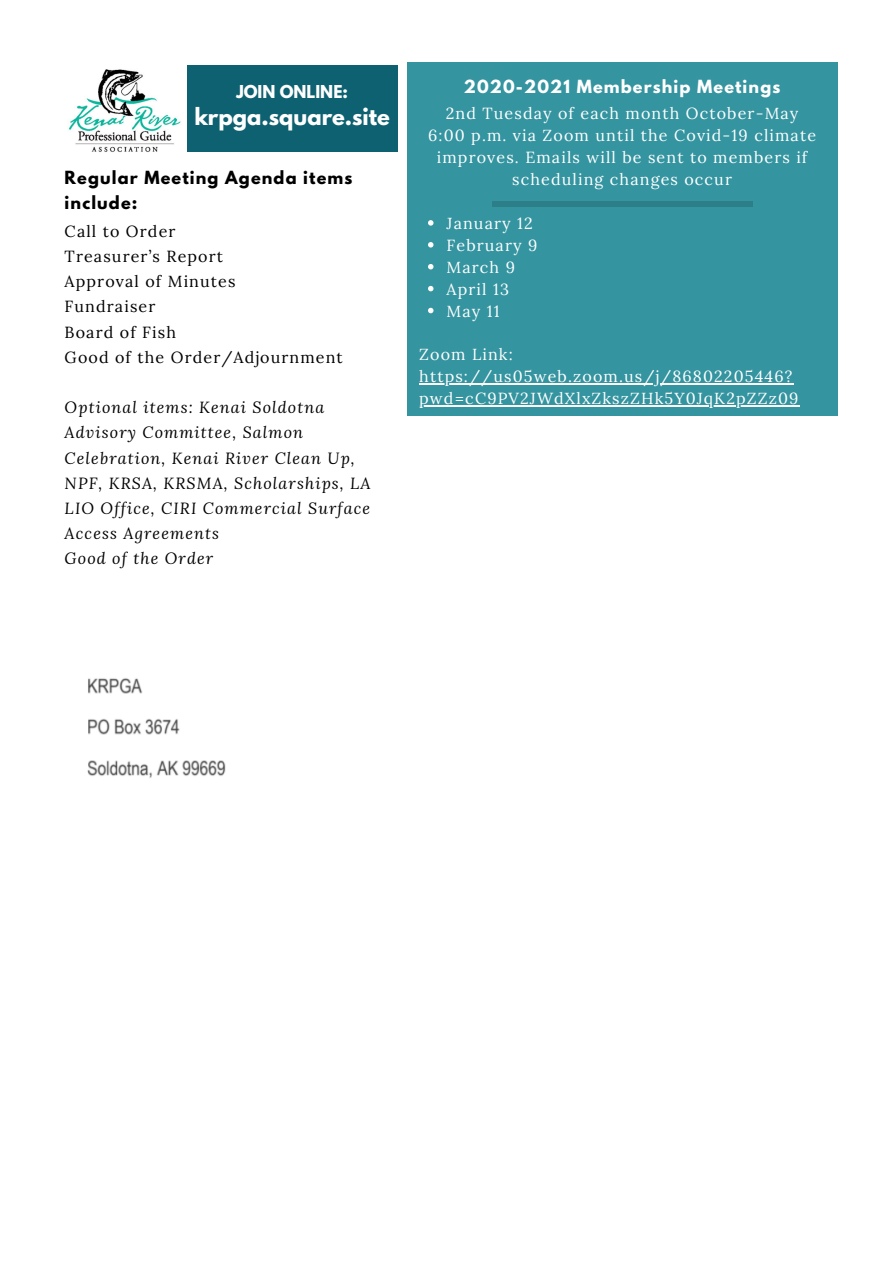
<style>
.page{position:relative;width:894px;height:1264px;background:#fff}
.page>*{position:absolute;margin:0;border:0;box-sizing:border-box;transform-origin:0 0}
.t1{font:700 21px "League Spartan";color:#fff}
.t2{font:16.05px/21.9px "Lora";letter-spacing:.07em;color:#fff}
.t3{font:italic 16.05px/25.2px "Lora";letter-spacing:.07em;color:#000}
.t4{font:16.05px/25.2px "Lora";letter-spacing:.07em;color:#000}
.t5{font:700 16.05px/25.2px "League Spartan";letter-spacing:.07em;color:#000}
.t6{font:700 16.05px "League Spartan";letter-spacing:.07em;color:#fff}
.t7{font:700 15.75px "League Spartan";color:#fff}
</style>
<div class="page">
<div style="left:407px;top:63px;width:430px;height:352px;background:#3494a0"></div>
<svg style="left:428px;top:220px;width:5px;height:6px"></svg>
<svg style="left:428px;top:242px;width:5px;height:5px"></svg>
<svg style="left:428px;top:264px;width:5px;height:5px"></svg>
<svg style="left:428px;top:286px;width:5px;height:5px"></svg>
<svg style="left:428px;top:308px;width:5px;height:5px"></svg>
<hr style="left:419px;top:383px;width:374px;height:1px;background:#fff">
<hr style="left:419px;top:405px;width:380px;height:1px;background:#fff">
<div style="left:491px;top:201px;width:261px;height:5px;background:#2c7e88"></div>
<img style="left:87px;top:678px;width:139px;height:100px">
<img style="left:68px;top:69px;width:113px;height:83px">
<div style="left:187px;top:65px;width:210px;height:87px;background:#0e6171"></div>
<p class="t7" style="left:236px;top:84px;width:113px">JOIN ONLINE:</p>
<h1 class="t1" style="left:194px;top:106px;width:197px">krpga.square.site</h1>
<p class="t5" style="left:65px;top:167px;width:289px">Regular Meeting Agenda items include:</p>
<p class="t4" style="left:65px;top:218px;width:279px">Call to Order<br>Treasurer’s Report<br>Approval of Minutes<br>Fundraiser<br>Board of Fish<br>Good of the Order/Adjournment</p>
<p class="t3" style="left:65px;top:394px;width:307px">Optional items: Kenai Soldotna<br>Advisory Committee, Salmon<br>Celebration, Kenai River Clean Up,<br>NPF, KRSA, KRSMA, Scholarships, LA<br>LIO Office, CIRI Commercial Surface<br>Access Agreements<br>Good of the Order</p>
<p class="t6" style="left:464px;top:79px;width:318px">2020-2021 Membership Meetings</p>
<p class="t2" style="left:428px;top:102px;width:389px;text-align:center">2nd Tuesday of each month October-May 6:00 p.m. via Zoom until the Covid-19 climate improves. Emails will be sent to members if scheduling changes occur</p>
<p class="t2" style="left:446px;top:212px;width:92px">January 12<br>February 9<br>March 9<br>April 13<br>May 11</p>
<p class="t2" style="left:419px;top:343px;width:380px">Zoom Link: https://us05web.zoom.us/j/86802205446? pwd=cC9PV2JWdXlxZkszZHk5Y0JqK2pZZz09</p>
</div>
